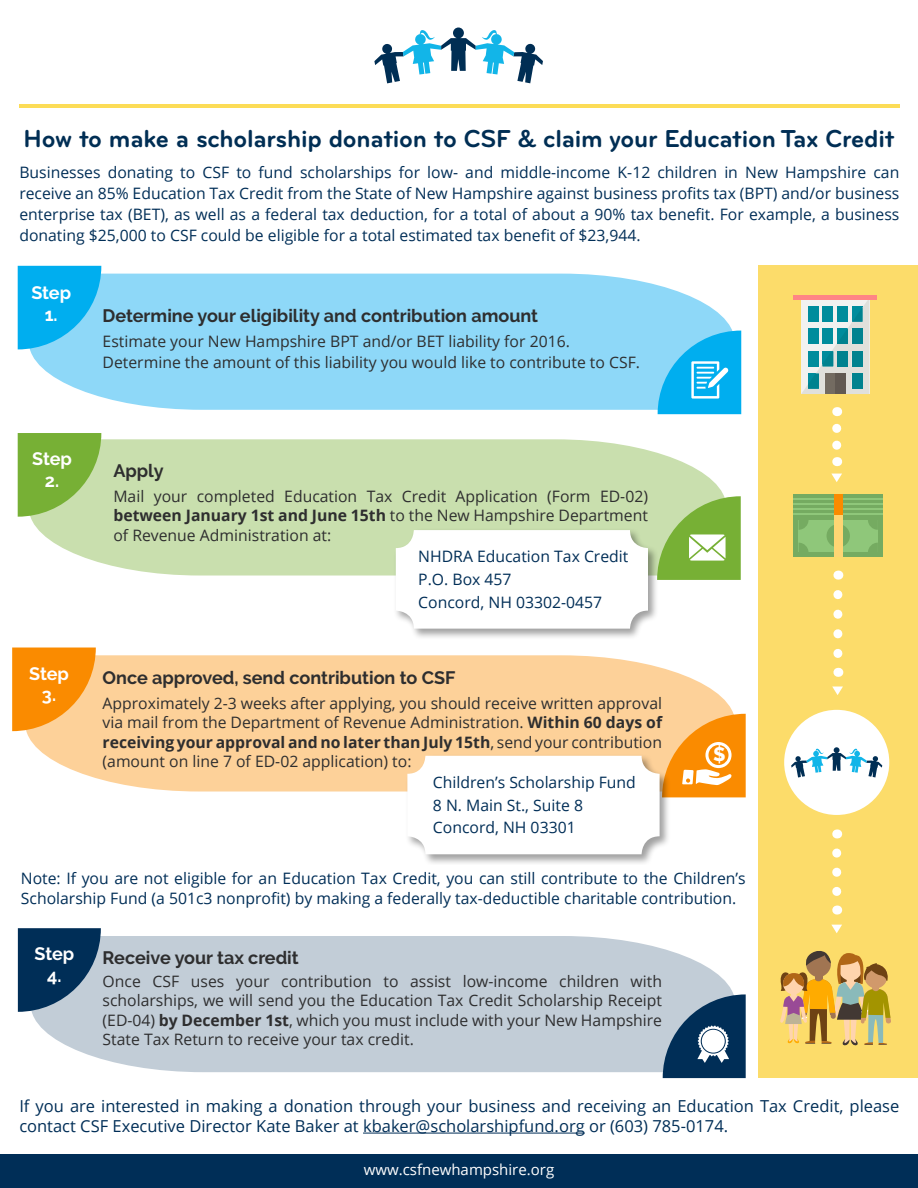
<style>
.page{position:relative;width:918px;height:1188px;background:#fff}
.page>*{position:absolute;margin:0;border:0;box-sizing:border-box;transform-origin:0 0}
.t1{font:700 25.5px "Bryant Pro";letter-spacing:-.01em;color:#002e54}
.t2{font:800 19.5px "Raleway";color:#fff}
.t3{font:700 18px "Raleway";color:#2e2e2f}
.t4{font:700 18px/21.6px "Raleway";letter-spacing:-.005em;color:#fff;text-align:center}
.t5{font:16.5px/19.5px "Open Sans";color:#002e57}
.t6{font:15.75px/19.5px "Open Sans";color:#2e2e2f;text-align:justify}
.t7{font:15.75px/23px "Open Sans";color:#002e57}
.t8{font:15px "Open Sans";color:#fff}
.s1{font-weight:700}
</style>
<div class="page">
<div style="left:0;top:1154px;width:918px;height:34px;background:#002e57"></div>
<hr style="left:19px;top:104px;width:880px;height:4px;background:#fcdc56">
<svg style="left:30px;top:439px;width:694px;height:137px;fill:#c9dfae"></svg>
<svg style="left:18px;top:433px;width:83px;height:84px"></svg>
<div style="left:758px;top:266px;width:160px;height:812px;background:#fcdc6a"></div>
<svg style="left:801px;top:300px;width:68px;height:94px"></svg>
<div style="left:852px;top:374px;width:10px;height:15px;background:#00828f"></div>
<div style="left:825px;top:374px;width:10px;height:20px;background:#736b61"></div>
<div style="left:835px;top:374px;width:11px;height:20px;background:#615952"></div>
<hr style="left:793px;top:296px;width:84px;height:4px;background:#ff8585">
<div style="left:793px;top:515px;width:90px;height:42px;background:#75ab61"></div>
<div style="left:799px;top:520px;width:79px;height:32px;background:#8fc77a"></div>
<svg style="left:799px;top:520px;width:10px;height:10px"></svg>
<svg style="left:868px;top:520px;width:10px;height:10px"></svg>
<svg style="left:799px;top:543px;width:10px;height:9px"></svg>
<svg style="left:868px;top:543px;width:10px;height:9px"></svg>
<div style="left:827px;top:524px;width:23px;height:23px;background:#75ab61;border-radius:50%"></div>
<div style="left:793px;top:494px;width:90px;height:20px;background:#75ab61"></div>
<hr style="left:793px;top:513px;width:90px;height:2px;background:#8fc77a">
<hr style="left:793px;top:508px;width:90px;height:2px;background:#8fc77a">
<hr style="left:793px;top:503px;width:90px;height:2px;background:#8fc77a">
<hr style="left:793px;top:498px;width:90px;height:2px;background:#8fc77a">
<div style="left:834px;top:505px;width:8px;height:52px;background:#ffd673"></div>
<div style="left:834px;top:494px;width:8px;height:21px;background:#fa8b00"></div>
<svg style="left:832px;top:853px;width:9px;height:62px"></svg>
<div style="left:786px;top:712px;width:101px;height:101px;background:#fff;border-radius:50%"></div>
<div style="left:784px;top:710px;width:105px;height:105px;border:5px solid #fff;border-radius:50%"></div>
<svg style="left:791px;top:747px;width:91px;height:31px"></svg>
<svg style="left:780px;top:951px;width:111px;height:95px"></svg>
<svg style="left:374px;top:28px;width:169px;height:55px"></svg>
<div style="left:30px;top:274px;width:705px;height:136px;background:#8ed8f8"></div>
<svg style="left:18px;top:266px;width:83px;height:83px"></svg>
<div style="left:394px;top:528px;width:265px;height:112px;background:#000;opacity:.37"></div>
<div style="left:396px;top:530px;width:252px;height:99px;background:#fff;border-radius:18px"></div>
<hr style="left:363px;top:1133px;width:222px;height:1px;background:#002e57">
<svg style="left:26px;top:655px;width:708px;height:137px;fill:#fdd199"></svg>
<svg style="left:12px;top:648px;width:84px;height:83px"></svg>
<div style="left:405px;top:753px;width:265px;height:112px;background:#000;opacity:.37"></div>
<div style="left:407px;top:756px;width:253px;height:98px;background:#fff;border-radius:18px"></div>
<svg style="left:32px;top:939px;width:702px;height:133px;fill:#c2cdd7"></svg>
<svg style="left:18px;top:928px;width:594px;height:84px"></svg>
<svg style="left:663px;top:994px;width:83px;height:84px"></svg>
<svg style="left:658px;top:331px;width:83px;height:83px"></svg>
<svg style="left:657px;top:496px;width:84px;height:84px"></svg>
<svg style="left:662px;top:714px;width:84px;height:83px"></svg>
<svg style="left:832px;top:428px;width:9px;height:38px"></svg>
<svg style="left:831px;top:474px;width:11px;height:8px"></svg>
<svg style="left:833px;top:595px;width:9px;height:82px"></svg>
<svg style="left:832px;top:687px;width:11px;height:8px"></svg>
<svg style="left:831px;top:925px;width:11px;height:8px"></svg>
<h1 class="t1" style="left:24px;top:122px;width:872px">How to make a scholarship donation to CSF &amp; claim your Education Tax Credit</h1>
<p class="t7" style="left:19px;top:162px;width:882px;line-height:21px;text-align:justify">Businesses donating to CSF to fund scholarships for low- and middle-income K-12 children in New Hampshire can receive an 85% Education Tax Credit from the State of New Hampshire against business profits tax (BPT) and/or business enterprise tax (BET), as well as a federal tax deduction, for a total of about a 90% tax benefit. For example, a business donating $25,000 to CSF could be eligible for a total estimated tax benefit of $23,944.</p>
<p class="t4" style="left:31px;top:282px;width:41px">Step<br>1.</p>
<p class="t4" style="left:32px;top:448px;width:41px">Step<br>2.</p>
<p class="t3" style="left:103px;top:306px;width:437px">Determine your eligibility and contribution amount</p>
<p class="t6" style="left:103px;top:330px;width:539px;line-height:21.5px">Estimate your New Hampshire BPT and/or BET liability for 2016.<br>Determine the amount of this liability you would like to contribute to CSF.</p>
<p class="t3" style="left:113px;top:461px;width:52px">Apply</p>
<p class="t6" style="left:113px;top:486px;width:536px">Mail your completed Education Tax Credit Application (Form ED-02) <span class="s1">between January 1st and June 15th</span> to the New Hampshire Department of Revenue Administration at:</p>
<p class="t7" style="left:418px;top:544px;width:212px">NHDRA Education Tax Credit<br>P.O. Box 457<br>Concord, NH 03302-0457</p>
<p class="t4" style="left:29px;top:663px;width:41px">Step<br>3.</p>
<p class="t3" style="left:103px;top:668px;width:354px">Once approved, send contribution to CSF</p>
<p class="t6" style="left:103px;top:693px;width:561px">Approximately 2-3 weeks after applying, you should receive written approval via mail from the Department of Revenue Administration. <span class="s1">Within 60 days of receiving your approval and no later than July 15th</span>, send your contribution (amount on line 7 of ED-02 application) to:</p>
<p class="t7" style="left:433px;top:770px;width:204px">Children’s Scholarship Fund<br>8 N. Main St., Suite 8<br>Concord, NH 03301</p>
<p class="t2" style="left:713px;top:743px;width:14px">$</p>
<p class="t7" style="left:21px;top:869px;width:726px;line-height:19.5px">Note: If you are not eligible for an Education Tax Credit, you can still contribute to the Children’s<br>Scholarship Fund (a 501c3 nonprofit) by making a federally tax-deductible charitable contribution.</p>
<p class="t4" style="left:35px;top:943px;width:41px">Step<br>4.</p>
<p class="t3" style="left:103px;top:947px;width:198px">Receive your tax credit</p>
<p class="t6" style="left:103px;top:971px;width:561px">Once CSF uses your contribution to assist low-income children with scholarships, we will send you the Education Tax Credit Scholarship Receipt (ED-04) <span class="s1">by December 1st</span>, which you must include with your New Hampshire State Tax Return to receive your tax credit.</p>
<p class="t5" style="left:19px;top:1096px;width:882px">If you are interested in making a donation through your business and receiving an Education Tax Credit, please contact CSF Executive Director Kate Baker at kbaker@scholarshipfund.org or (603) 785-0174.</p>
<p class="t8" style="left:364px;top:1159px;width:192px">www.csfnewhampshire.org</p>
</div>
